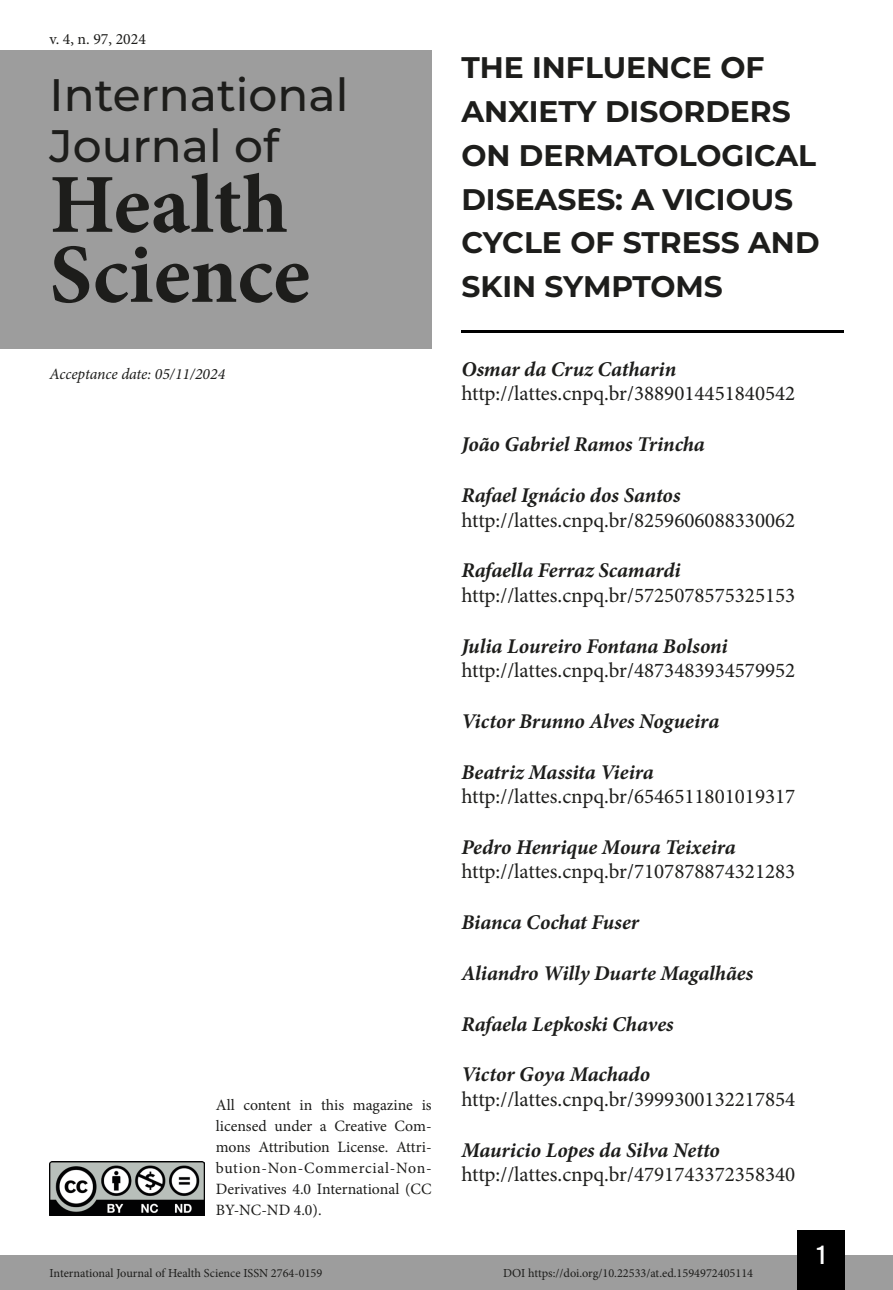
<style>
.page{position:relative;width:893px;height:1290px;background:#fff}
.page>*{position:absolute;margin:0;border:0;box-sizing:border-box;transform-origin:0 0}
.t1{font:700 84px/70px "Minion Pro";color:#1d1d1b}
.t2{font:500 45.5px/50.8px "Montserrat";color:#1d1d1b}
.Título_Artigo{font:700 29.75px/43.8px "Montserrat";color:#1d1d1b}
.t3{font:26.25px "Bebas Kai";color:#fff}
.Infos_autor{font:21px "Minion Pro";color:#1d1d1b}
.Autor{font:italic 700 21px "Minion Pro";letter-spacing:-.005em;color:#1d1d1b}
.t4{font:15.75px/21px "Minion Pro";color:#1d1d1b;text-align:justify}
.v__n___Ano{font:italic 15.75px "Minion Pro";letter-spacing:-.005em;color:#1d1d1b}
.t5{font:12.25px "Minion Pro";color:#1d1d1b}
</style>
<div class="page">
<div style="left:0;top:1255px;width:893px;height:35px;background:#9d9d9d"></div>
<div style="left:797px;top:1230px;width:48px;height:60px;background:#000"></div>
<img style="left:50px;top:1161px;width:154px;height:54px">
<div style="left:0;top:50px;width:432px;height:298px;background:#9d9d9d"></div>
<hr style="left:461px;top:330px;width:382px;height:2px;background:#000">
<p class="t4" style="left:50px;top:28px;width:98px">v. 4, n. 97, 2024</p>
<h2 class="t2" style="left:50px;top:68px;width:300px">International<br>Journal of</h2>
<h1 class="t1" style="left:50px;top:169px;width:262px">Health<br>Science</h1>
<p class="v__n___Ano" style="left:50px;top:363px;width:177px">Acceptance date: 05/11/2024</p>
<p class="t4" style="left:216px;top:1095px;width:217px">All content in this magazine is licensed under a Creative Com&shy;mons Attribution License. Attri&shy;bution-Non-Commercial-Non-Derivatives 4.0 International (CC BY-NC-ND 4.0).</p>
<p class="Título_Artigo" style="left:461px;top:44px;width:360px">THE INFLUENCE OF<br>ANXIETY DISORDERS<br>ON DERMATOLOGICAL<br>DISEASES: A VICIOUS<br>CYCLE OF STRESS AND<br>SKIN SYMPTOMS</p>
<p class="Autor" style="left:461px;top:354px;width:216px">Osmar da Cruz Catharin</p>
<p class="Infos_autor" style="left:461px;top:380px;width:335px">http://lattes.cnpq.br/3889014451840542</p>
<p class="Autor" style="left:461px;top:429px;width:245px">João Gabriel Ramos Trincha</p>
<p class="Autor" style="left:461px;top:480px;width:221px">Rafael Ignácio dos Santos</p>
<p class="Infos_autor" style="left:461px;top:506px;width:335px">http://lattes.cnpq.br/8259606088330062</p>
<p class="Autor" style="left:461px;top:555px;width:221px">Rafaella Ferraz Scamardi</p>
<p class="Infos_autor" style="left:461px;top:581px;width:335px">http://lattes.cnpq.br/5725078575325153</p>
<p class="Autor" style="left:461px;top:631px;width:268px">Julia Loureiro Fontana Bolsoni</p>
<p class="Infos_autor" style="left:461px;top:656px;width:335px">http://lattes.cnpq.br/4873483934579952</p>
<p class="Autor" style="left:461px;top:706px;width:259px">Victor Brunno Alves Nogueira</p>
<p class="Autor" style="left:461px;top:757px;width:194px">Beatriz Massita Vieira</p>
<p class="Infos_autor" style="left:461px;top:782px;width:335px">http://lattes.cnpq.br/6546511801019317</p>
<p class="Autor" style="left:461px;top:832px;width:276px">Pedro Henrique Moura Teixeira</p>
<p class="Infos_autor" style="left:461px;top:857px;width:335px">http://lattes.cnpq.br/7107878874321283</p>
<p class="Autor" style="left:461px;top:907px;width:179px">Bianca Cochat Fuser</p>
<p class="Autor" style="left:461px;top:958px;width:293px">Aliandro Willy Duarte Magalhães</p>
<p class="Autor" style="left:461px;top:1009px;width:214px">Rafaela Lepkoski Chaves</p>
<p class="Autor" style="left:461px;top:1059px;width:190px">Victor Goya Machado</p>
<p class="Infos_autor" style="left:461px;top:1085px;width:335px">http://lattes.cnpq.br/3999300132217854</p>
<p class="Autor" style="left:461px;top:1135px;width:260px">Mauricio Lopes da Silva Netto</p>
<p class="Infos_autor" style="left:461px;top:1160px;width:335px">http://lattes.cnpq.br/4791743372358340</p>
<p class="t3" style="left:817px;top:1241px;width:10px">1</p>
<p class="t5" style="left:50px;top:1265px;width:274px">International Journal of Health Science ISSN 2764-0159</p>
<p class="t5" style="left:503px;top:1265px;width:252px">DOI https://doi.org/10.22533/at.ed.1594972405114</p>
</div>
